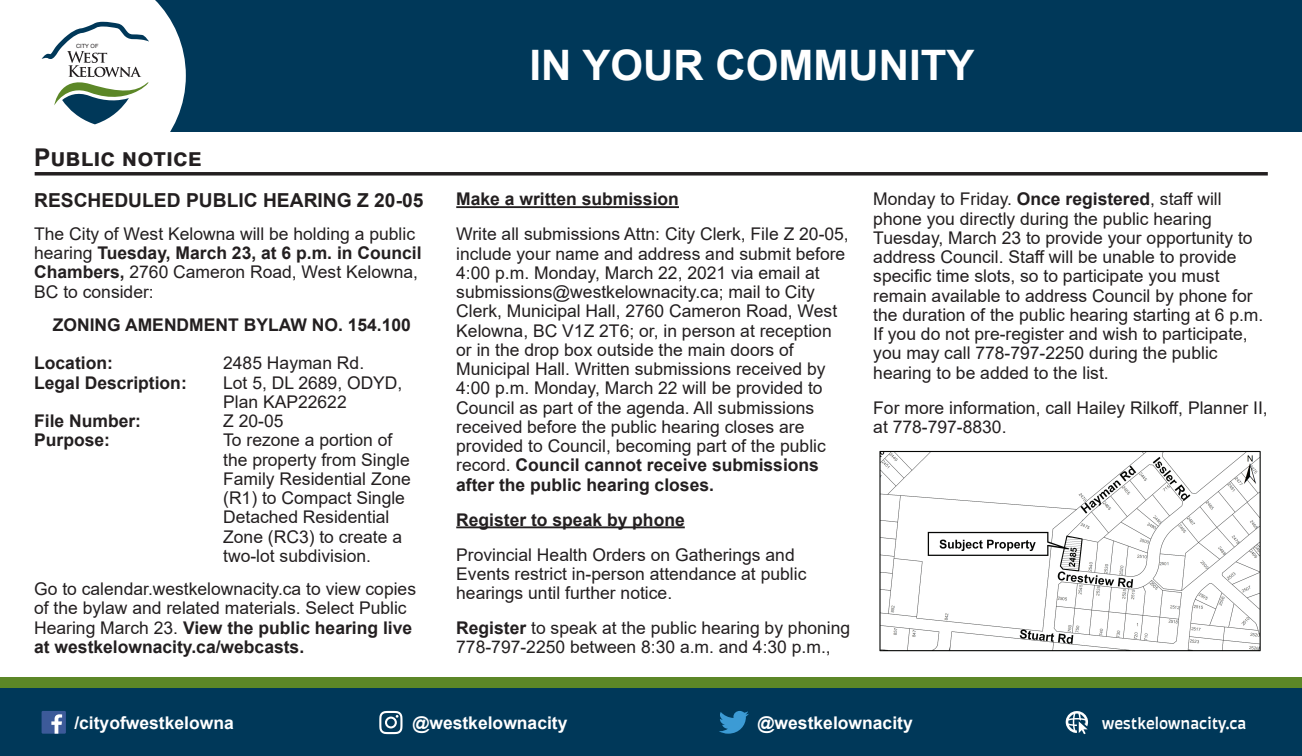
<style>
.page{position:relative;width:1302px;height:756px;background:#fff}
.page>*{position:absolute;margin:0;border:0;box-sizing:border-box;transform-origin:0 0}
.t1{font:700 42px "Arial";color:#fff}
.t2{font:700 24.5px "Arial";color:#231f20}
.t3{font:700 19.25px "Arial";color:#231f20}
.t4{font:17.5px/19.2px "Arial";color:#231f20}
.t5{font:700 17.5px/38.5px "Arial";color:#231f20}
.t6{font:700 17.5px "Arial";color:#fff}
.t7{font:500 17.5px "Auster";color:#fff}
.t8{font:5.77px "Arial";color:#231f20}
.s1{font-weight:700}
</style>
<div class="page">
<div style="left:0;top:688px;width:1301px;height:68px;background:#003859"></div>
<div style="left:42px;top:711px;width:24px;height:23px;background:#3c5a99"></div>
<svg style="left:51px;top:714px;width:11px;height:20px"></svg>
<svg style="left:719px;top:711px;width:30px;height:23px"></svg>
<div style="left:0;top:677px;width:1302px;height:11px;background:#5c8727"></div>
<div style="left:0;top:0;width:1302px;height:131px;background:#003859"></div>
<svg style="left:0;top:0;width:186px;height:176px"></svg>
<svg style="left:379px;top:711px;width:24px;height:23px"></svg>
<svg style="left:35px;top:172px;width:1233px;height:4px;background:#3e3a3b"></svg>
<svg style="left:1066px;top:711px;width:22px;height:23px"></svg>
<img style="left:879px;top:450px;width:382px;height:202px">
<hr style="left:456px;top:206px;width:223px;height:2px;background:#231f20">
<hr style="left:456px;top:526px;width:229px;height:2px;background:#231f20">
<p class="t8" style="left:76px;top:42px;width:24px">CITY OF</p>
<h2 class="t2" style="left:34px;top:140px;width:169px">Public notice</h2>
<p class="t3" style="left:34px;top:186px;width:391px">RESCHEDULED PUBLIC HEARING Z 20-05</p>
<p class="t4" style="left:34px;top:224px;width:389px">The City of West Kelowna will be holding a public hearing <span class="s1">Tuesday, March 23, at 6 p.m. in Council Chambers,</span> 2760 Cameron Road, West Kelowna, BC to consider:</p>
<p class="t5" style="left:34px;top:306px;width:378px;text-indent:19px">ZONING AMENDMENT BYLAW NO. 154.100<br>Location:</p>
<p class="t4" style="left:223px;top:353px;width:143px">2485 Hayman Rd.</p>
<p class="t5" style="left:34px;top:363px;width:154px">Legal Description:</p>
<p class="t4" style="left:223px;top:373px;width:181px">Lot 5, DL 2689, ODYD,<br>Plan KAP22622</p>
<p class="t5" style="left:34px;top:402px;width:108px">File Number:</p>
<p class="t4" style="left:223px;top:411px;width:62px">Z 20-05</p>
<p class="t5" style="left:34px;top:421px;width:77px">Purpose:</p>
<p class="t4" style="left:223px;top:430px;width:189px">To rezone a portion of the property from Single<br>Family Residential Zone (R1) to Compact Single<br>Detached Residential<br>Zone (RC3) to create a two-lot subdivision.</p>
<p class="t4" style="left:34px;top:579px;width:383px">Go to calendar.westkelownacity.ca to view copies of the bylaw and related materials. Select Public Hearing March 23. <span class="s1">View the public hearing live at westkelownacity.ca/webcasts.</span></p>
<h1 class="t1" style="left:530px;top:35px;width:446px">IN YOUR COMMUNITY</h1>
<p class="t5" style="left:456px;top:180px;width:224px">Make a written submission</p>
<p class="t4" style="left:456px;top:224px;width:394px">Write all submissions Attn: City Clerk, File Z 20-05, include your name and address and submit before 4:00 p.m. Monday, March 22, 2021 via email at submissions@westkelownacity.ca; mail to City Clerk, Municipal Hall, 2760 Cameron Road, West Kelowna, BC V1Z 2T6; or, in person at reception or in the drop box outside the main doors of Municipal Hall. Written submissions received by 4:00 p.m. Monday, March 22 will be provided to Council as part of the agenda. All submissions received before the public hearing closes are provided to Council, becoming part of the public record. <span class="s1">Council cannot receive submissions after the public hearing closes.</span></p>
<p class="t5" style="left:456px;top:500px;width:230px">Register to speak by phone</p>
<p class="t4" style="left:456px;top:545px;width:352px">Provincial Health Orders on Gatherings and<br>Events restrict in-person attendance at public hearings until further notice.</p>
<p class="t4" style="left:456px;top:618px;width:395px"><span class="s1">Register</span> to speak at the public hearing by phoning<br>778-797-2250 between 8:30 a.m. and 4:30 p.m.,</p>
<p class="t4" style="left:873px;top:189px;width:392px">Monday to Friday. <span class="s1">Once registered</span>, staff will phone you directly during the public hearing Tuesday, March 23 to provide your opportunity to address Council. Staff will be unable to provide specific time slots, so to participate you must remain available to address Council by phone for the duration of the public hearing starting at 6 p.m.<br>If you do not pre-register and wish to participate, you may call 778-797-2250 during the public hearing to be added to the list.</p>
<p class="t4" style="left:873px;top:398px;width:396px">For more information, call Hailey Rilkoff, Planner II, at 778-797-8830.</p>
<p class="t6" style="left:412px;top:710px;width:157px">@westkelownacity</p>
<p class="t6" style="left:74px;top:710px;width:161px">/cityofwestkelowna</p>
<p class="t6" style="left:758px;top:710px;width:157px">@westkelownacity</p>
<p class="t7" style="left:1102px;top:713px;width:146px">westkelownacity.ca</p>
</div>
